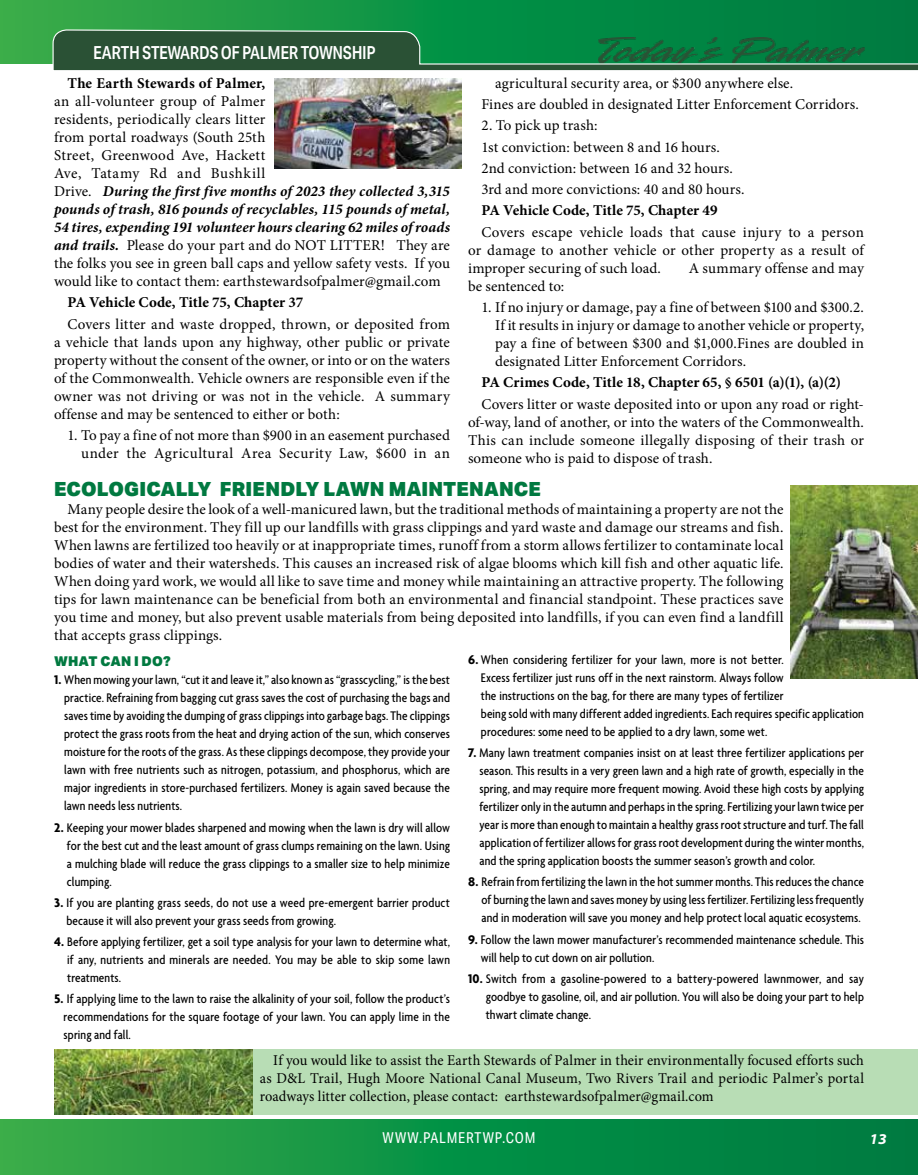
<style>
.page{position:relative;width:918px;height:1175px;background:#fff}
.page>*{position:absolute;margin:0;border:0;box-sizing:border-box;transform-origin:0 0}
.t1{font:900 19.5px "Aktiv Grotesk";letter-spacing:.005em;color:#007940}
.t2{font:500 18px "Aktiv Grotesk Cd";letter-spacing:-.02em;color:#fff}
.t3{font:15px/18px "Minion Pro";letter-spacing:.01em;color:#000;text-align:justify}
.t4{font:15px/18px "Minion Pro";letter-spacing:.01em;color:#000;text-align:justify;scale:.96 1}
.t5{font:700 15px "Minion Pro";color:#000}
.t6{font:15px "Aktiv Grotesk Cd";letter-spacing:.05em;color:#fff}
.t7{font:italic 700 semi-expanded 15px "Myriad Pro";color:#fff}
.t8{font:500 condensed 13.5px/18px "Agenda";letter-spacing:.01em;color:#000;text-align:justify}
.t9{font:900 13.5px "Aktiv Grotesk";letter-spacing:.01em;color:#007940}
.s1{font-weight:700;font-style:italic}
.s2{font-weight:700;font-stretch:normal}
</style>
<div class="page">
<svg style="left:1px;top:0;width:917px;height:63px;background:#139345"></svg>
<svg style="left:1px;top:1119px;width:917px;height:55px;background:#109144"></svg>
<svg style="left:0;top:0;width:1px;height:1174px"></svg>
<div style="left:54px;top:1049px;width:864px;height:65px;background:#b8ddb5"></div>
<img style="left:54px;top:1049px;width:199px;height:65px">
<svg style="left:52px;top:29px;width:866px;height:42px;background:#227145"></svg>
<img style="left:274px;top:78px;width:187px;height:90px">
<img style="left:790px;top:486px;width:128px;height:192px">
<h2 class="t2" style="left:93px;top:42px;width:284px">EARTH STEWARDS OF PALMER TOWNSHIP</h2>
<p class="t5" style="left:68px;top:73px;width:199px">The Earth Stewards of Palmer,</p>
<p class="t3" style="left:54px;top:92px;width:398px;text-align:left">an all-volunteer group of Palmer<br>residents, periodically clears litter<br>from portal roadways (South 25th<br>Street, Greenwood Ave, Hackett<br>Ave, Tatamy Rd and Bushkill<br>Drive. <span class="s1">During the first five months of 2023 they collected 3,315 pounds of trash, 816 pounds of recyclables, 115 pounds of metal, 54 tires, expending 191 volunteer hours clearing 62 miles of roads and trails.</span> Please do your part and do NOT LITTER! They are the folks you see in green ball caps and yellow safety vests. If you would like to contact them: earthstewardsofpalmer@gmail.com</p>
<p class="t5" style="left:68px;top:292px;width:237px">PA Vehicle Code, Title 75, Chapter 37</p>
<p class="t3" style="left:54px;top:315px;width:398px;text-indent:14px">Covers litter and waste dropped, thrown, or deposited from a vehicle that lands upon any highway, other public or private property without the consent of the owner, or into or on the waters of the Commonwealth. Vehicle owners are responsible even if the owner was not driving or was not in the vehicle. A summary offense and may be sentenced to either or both:</p>
<p class="t3" style="left:68px;top:426px;width:384px;text-align:right">1. To pay a fine of not more than $900 in an easement purchased under the Agricultural Area Security Law, $600 in an</p>
<p class="t3" style="left:482px;top:73px;width:379px;line-height:21.3px;text-indent:14px">agricultural security area, or $300 anywhere else.<br>Fines are doubled in designated Litter Enforcement Corridors.</p>
<p class="t3" style="left:482px;top:115px;width:265px;line-height:21.3px;text-align:left">2. To pick up trash:<br>1st conviction: between 8 and 16 hours.<br>2nd conviction: between 16 and 32 hours.<br>3rd and more convictions: 40 and 80 hours.</p>
<p class="t5" style="left:482px;top:200px;width:238px">PA Vehicle Code, Title 75, Chapter 49</p>
<p class="t3" style="left:468px;top:223px;width:397px;text-indent:14px">Covers escape vehicle loads that cause injury to a person or damage to another vehicle or other property as a result of improper securing of such load.</p>
<p class="t3" style="left:689px;top:259px;width:177px">A summary offense and may</p>
<p class="t3" style="left:468px;top:277px;width:98px">be sentenced to:</p>
<p class="t3" style="left:495px;top:298px;width:370px;text-indent:-14px">1. If no injury or damage, pay a fine of between $100 and $300.2.<br>If it results in injury or damage to another vehicle or property, pay a fine of between $300 and $1,000.Fines are doubled in designated Litter Enforcement Corridors.</p>
<p class="t5" style="left:482px;top:372px;width:361px">PA Crimes Code, Title 18, Chapter 65, § 6501 (a)(1), (a)(2)</p>
<p class="t3" style="left:468px;top:395px;width:398px;text-indent:14px">Covers litter or waste deposited into or upon any road or right&shy;of-way, land of another, or into the waters of the Commonwealth.<br>This can include someone illegally disposing of their trash or someone who is paid to dispose of trash.</p>
<h1 class="t1" style="left:54px;top:476px;width:489px">ECOLOGICALLY FRIENDLY LAWN MAINTENANCE</h1>
<p class="t3" style="left:54px;top:500px;width:731px;text-indent:14px">Many people desire the look of a well-manicured lawn, but the traditional methods of maintaining a property are not the best for the environment. They fill up our landfills with grass clippings and yard waste and damage our streams and fish.<br>When lawns are fertilized too heavily or at inappropriate times, runoff from a storm allows fertilizer to contaminate local bodies of water and their watersheds. This causes an increased risk of algae blooms which kill fish and other aquatic life.<br>When doing yard work, we would all like to save time and money while maintaining an attractive property. The following tips for lawn maintenance can be beneficial from both an environmental and financial standpoint. These practices save you time and money, but also prevent usable materials from being deposited into landfills, if you can even find a landfill that accepts grass clippings.</p>
<p class="t9" style="left:54px;top:652px;width:118px">WHAT CAN I DO?</p>
<p class="t8" style="left:64px;top:672px;width:387px;text-indent:-10px"><span class="s2">1.</span> When mowing your lawn, “cut it and leave it,” also known as “grasscycling,” is the best practice. Refraining from bagging cut grass saves the cost of purchasing the bags and saves time by avoiding the dumping of grass clippings into garbage bags. The clippings protect the grass roots from the heat and drying action of the sun, which conserves moisture for the roots of the grass. As these clippings decompose, they provide your lawn with free nutrients such as nitrogen, potassium, and phosphorus, which are major ingredients in store-purchased fertilizers. Money is again saved because the lawn needs less nutrients.</p>
<p class="t8" style="left:67px;top:819px;width:385px;text-indent:-13px"><span class="s2">2.</span> Keeping your mower blades sharpened and mowing when the lawn is dry will allow for the best cut and the least amount of grass clumps remaining on the lawn. Using a mulching blade will reduce the grass clippings to a smaller size to help minimize clumping.</p>
<p class="t8" style="left:66px;top:894px;width:385px;text-indent:-12px"><span class="s2">3.</span> If you are planting grass seeds, do not use a weed pre-emergent barrier product because it will also prevent your grass seeds from growing.</p>
<p class="t8" style="left:67px;top:933px;width:384px;text-indent:-13px"><span class="s2">4.</span> Before applying fertilizer, get a soil type analysis for your lawn to determine what, if any, nutrients and minerals are needed. You may be able to skip some lawn treatments.</p>
<p class="t8" style="left:64px;top:990px;width:388px;text-indent:-10px"><span class="s2">5.</span> If applying lime to the lawn to raise the alkalinity of your soil, follow the product’s recommendations for the square footage of your lawn. You can apply lime in the spring and fall.</p>
<p class="t8" style="left:481px;top:651px;width:385px;text-align:left;text-indent:-13px"><span class="s2">6.</span> When considering fertilizer for your lawn, more is not better.<br>Excess fertilizer just runs off in the next rainstorm. Always follow<br>the instructions on the bag, for there are many types of fertilizer<br>being sold with many different added ingredients. Each requires specific application procedures: some need to be applied to a dry lawn, some wet.</p>
<p class="t8" style="left:480px;top:744px;width:386px;text-indent:-12px"><span class="s2">7.</span> Many lawn treatment companies insist on at least three fertilizer applications per season. This results in a very green lawn and a high rate of growth, especially in the spring, and may require more frequent mowing. Avoid these high costs by applying fertilizer only in the autumn and perhaps in the spring. Fertilizing your lawn twice per year is more than enough to maintain a healthy grass root structure and turf. The fall application of fertilizer allows for grass root development during the winter months, and the spring application boosts the summer season’s growth and color.</p>
<p class="t8" style="left:481px;top:874px;width:384px;text-indent:-13px"><span class="s2">8.</span> Refrain from fertilizing the lawn in the hot summer months. This reduces the chance of burning the lawn and saves money by using less fertilizer. Fertilizing less frequently and in moderation will save you money and help protect local aquatic ecosystems.</p>
<p class="t8" style="left:481px;top:931px;width:385px;text-indent:-13px"><span class="s2">9.</span> Follow the lawn mower manufacturer’s recommended maintenance schedule. This will help to cut down on air pollution.</p>
<p class="t8" style="left:486px;top:970px;width:380px;text-indent:-18px"><span class="s2">10.</span> Switch from a gasoline-powered to a battery-powered lawnmower, and say goodbye to gasoline, oil, and air pollution. You will also be doing your part to help thwart climate change.</p>
<p class="t4" style="left:260px;top:1051px;width:631px;text-indent:13px">If you would like to assist the Earth Stewards of Palmer in their environmentally focused efforts such as D&amp;L Trail, Hugh Moore National Canal Museum, Two Rivers Trail and periodic Palmer’s portal roadways litter collection, please contact: earthstewardsofpalmer@gmail.com</p>
<p class="t6" style="left:383px;top:1129px;width:154px">WWW.PALMERTWP.COM</p>
<p class="t7" style="left:869px;top:1128px;width:19px">13</p>
</div>
